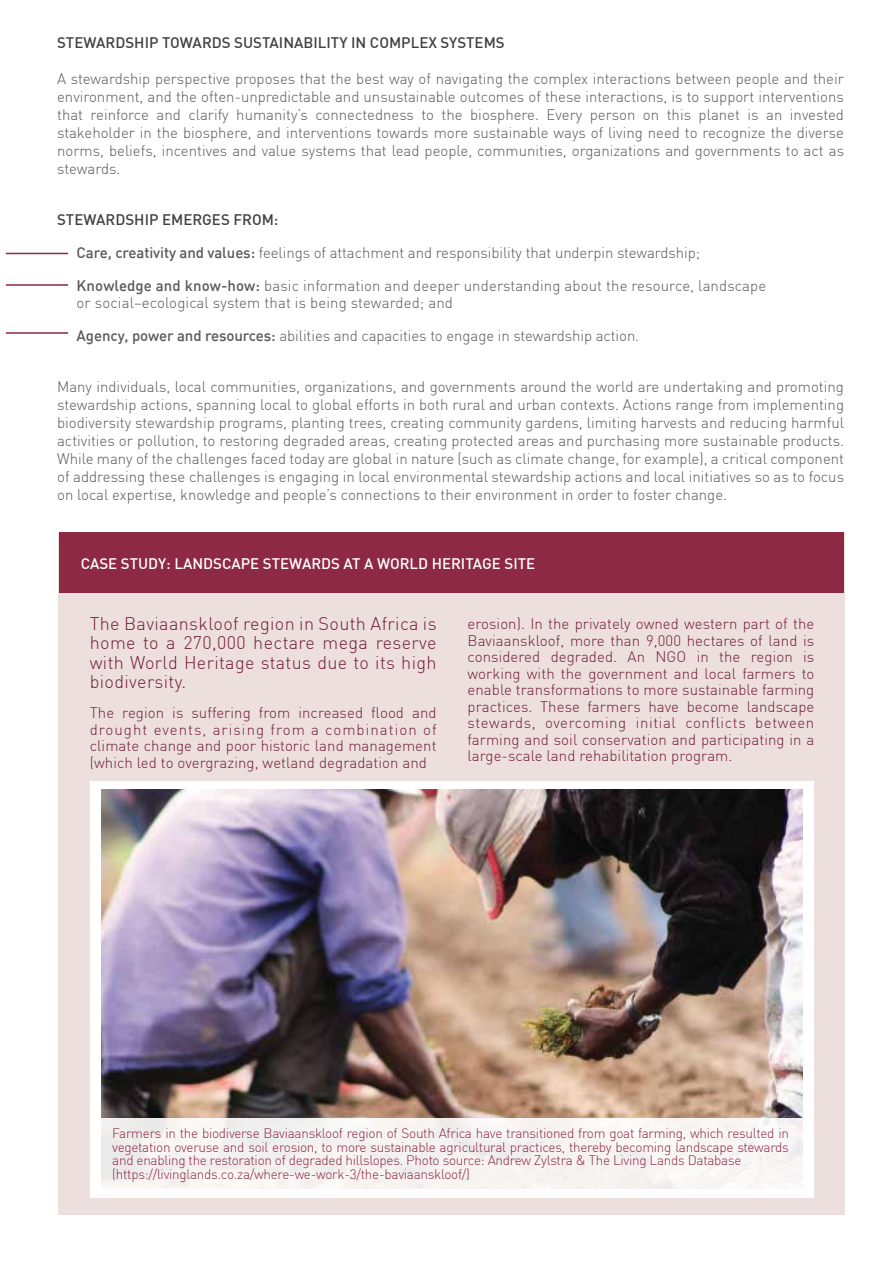
<style>
.page{position:relative;width:893px;height:1263px;background:#fff}
.page>*{position:absolute;margin:0;border:0;box-sizing:border-box;transform-origin:0 0}
.t1{font:300 18px/19.5px "DIN";letter-spacing:.02em;color:#721e38;text-align:justify}
.t2{font:300 15px/18px "DIN";color:#58595b;text-align:justify}
.t3{font:300 15px/16.5px "DIN";letter-spacing:.005em;color:#721e38;text-align:justify}
.t4{font:500 15px "DIN";color:#414042}
.t5{font:500 15px "DIN";color:#fff}
.t6{font:300 13.5px/13.5px "DIN";letter-spacing:-.02em;color:#8d2944}
.s1{font-weight:500}
</style>
<div class="page">
<div style="left:58px;top:532px;width:786px;height:682px;background:#ecdfde"></div>
<div style="left:90px;top:781px;width:723px;height:417px;background:#fff"></div>
<div style="left:59px;top:532px;width:784px;height:61px;background:#8d2944"></div>
<img style="left:102px;top:790px;width:701px;height:328px">
<div style="left:100px;top:1118px;width:703px;height:72px;background:#f6f3f1"></div>
<hr style="left:6px;top:332px;width:62px;height:2px;background:#8d2944">
<hr style="left:6px;top:284px;width:62px;height:2px;background:#8d2944">
<hr style="left:6px;top:253px;width:62px;height:1px;background:#8d2944">
<p class="t4" style="left:57px;top:33px;width:449px">STEWARDSHIP TOWARDS SUSTAINABILITY IN COMPLEX SYSTEMS</p>
<p class="t2" style="left:57px;top:70px;width:788px">A stewardship perspective proposes that the best way of navigating the complex interactions between people and their environment, and the often-unpredictable and unsustainable outcomes of these interactions, is to support interventions that reinforce and clarify humanity’s connectedness to the biosphere. Every person on this planet is an invested stakeholder in the biosphere, and interventions towards more sustainable ways of living need to recognize the diverse norms, beliefs, incentives and value systems that lead people, communities, organizations and governments to act as stewards.</p>
<p class="t4" style="left:57px;top:210px;width:223px">STEWARDSHIP EMERGES FROM:</p>
<p class="t2" style="left:77px;top:244px;width:625px"><span class="s1">Care, creativity and values:</span> feelings of attachment and responsibility that underpin stewardship;</p>
<p class="t2" style="left:77px;top:278px;width:691px;line-height:16.5px"><span class="s1">Knowledge and know-how:</span> basic information and deeper understanding about the resource, landscape or social–ecological system that is being stewarded; and</p>
<p class="t2" style="left:77px;top:326px;width:564px"><span class="s1">Agency, power and resources:</span> abilities and capacities to engage in stewardship action.</p>
<p class="t2" style="left:57px;top:377px;width:788px">Many individuals, local communities, organizations, and governments around the world are undertaking and promoting stewardship actions, spanning local to global efforts in both rural and urban contexts. Actions range from implementing biodiversity stewardship programs, planting trees, creating community gardens, limiting harvests and reducing harmful activities or pollution, to restoring degraded areas, creating protected areas and purchasing more sustainable products.<br>While many of the challenges faced today are global in nature (such as climate change, for example), a critical component of addressing these challenges is engaging in local environmental stewardship actions and local initiatives so as to focus on local expertise, knowledge and people’s connections to their environment in order to foster change.</p>
<p class="t5" style="left:81px;top:554px;width:456px">CASE STUDY: LANDSCAPE STEWARDS AT A WORLD HERITAGE SITE</p>
<p class="t1" style="left:90px;top:613px;width:348px">The Baviaanskloof region in South Africa is home to a 270,000 hectare mega reserve with World Heritage status due to its high biodiversity.</p>
<p class="t3" style="left:90px;top:705px;width:348px">The region is suffering from increased flood and drought events, arising from a combination of climate change and poor historic land management (which led to overgrazing, wetland degradation and</p>
<p class="t3" style="left:468px;top:616px;width:348px">erosion). In the privately owned western part of the Baviaanskloof, more than 9,000 hectares of land is considered degraded. An NGO in the region is working with the government and local farmers to enable transformations to more sustainable farming practices. These farmers have become landscape stewards, overcoming initial conflicts between farming and soil conservation and participating in a large-scale land rehabilitation program.</p>
<p class="t6" style="left:112px;top:1127px;width:678px">Farmers in the biodiverse Baviaanskloof region of South Africa have transitioned from goat farming, which resulted in vegetation overuse and soil erosion, to more sustainable agricultural practices, thereby becoming landscape stewards and enabling the restoration of degraded hillslopes. Photo source: Andrew Zylstra &amp; The Living Lands Database (https://livinglands.co.za/where-we-work-3/the-baviaanskloof/)</p>
</div>
